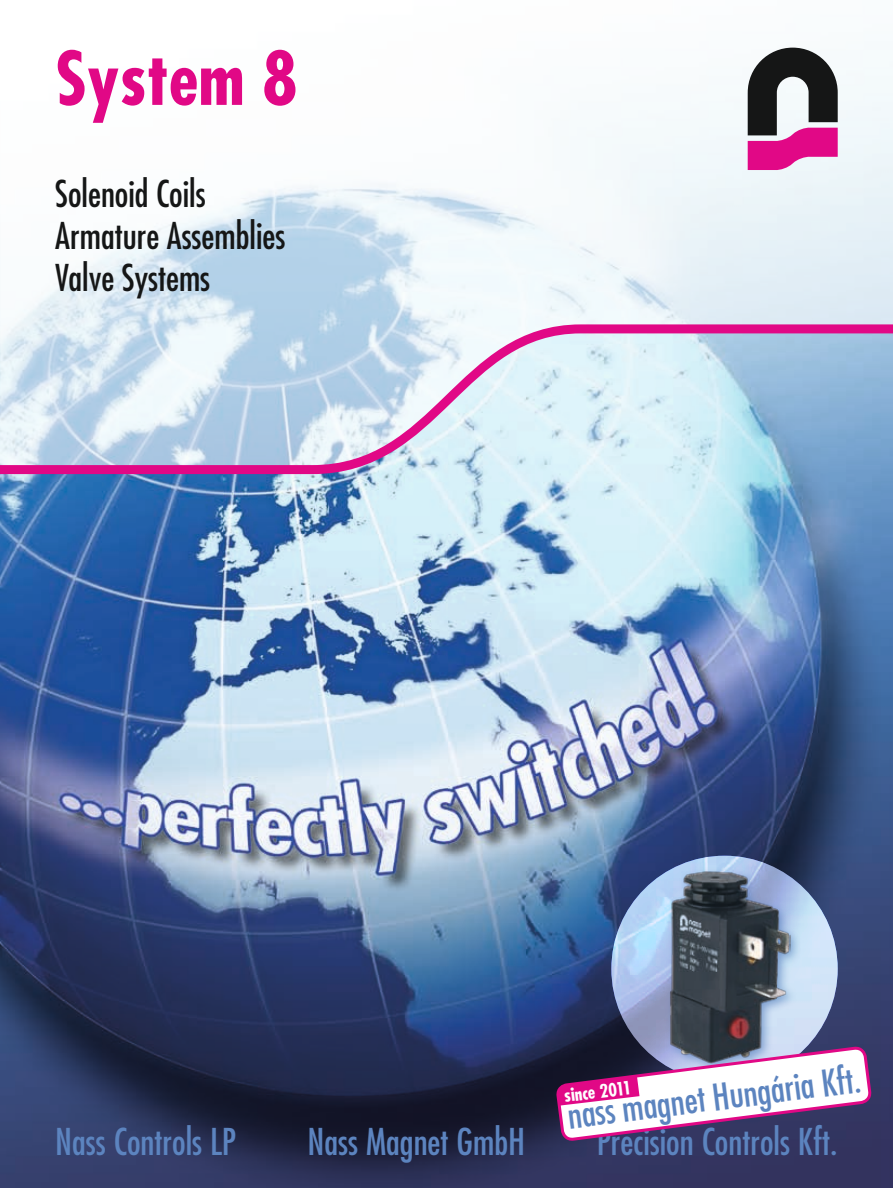
<style>
.page{position:relative;width:893px;height:1188px;background:#fff}
.page>*{position:absolute;margin:0;border:0;box-sizing:border-box;transform-origin:0 0}
.t1{font:700 condensed 72px "Futura";color:#e10886}
.t2{font:condensed 36px "Futura";color:#5c84bf}
.t3{font:condensed 36px/42px "Futura";color:#151616}
.t4{font:700 condensed 18px "Futura";color:#fff}
</style>
<div class="page">
<img style="left:0;top:479px;width:893px;height:709px">
<svg style="left:21px;top:47px;width:872px;height:273px;fill:#f5fafc"></svg>
<svg style="left:611px;top:856px;width:227px;height:226px;background:#b7cdec"></svg>
<div style="left:665px;top:867px;width:136px;height:208px;background:#5c84bf;opacity:.7"></div>
<img style="left:668px;top:869px;width:122px;height:178px">
<svg style="left:748px;top:48px;width:90px;height:122px"></svg>
<svg style="left:557px;top:1047px;width:314px;height:93px"></svg>
<svg style="left:0;top:320px;width:893px;height:159px;background:#c5cfe6"></svg>
<h1 class="t1" style="left:55px;top:32px;width:244px">System 8</h1>
<p class="t3" style="left:55px;top:172px;width:232px">Solenoid Coils<br>Armature Assemblies<br>Valve Systems</p>
<p class="t2" style="left:565px;top:1093px;width:297px;rotate:-7deg">nass magnet Hungária Kft.</p>
<p class="t4" style="left:563px;top:1084px;width:69px;rotate:-7deg">since 2011</p>
<p class="t2" style="left:55px;top:1119px;width:182px">Nass Controls LP</p>
<p class="t2" style="left:308px;top:1119px;width:219px">Nass Magnet GmbH</p>
<p class="t2" style="left:597px;top:1119px;width:242px">Precision Controls Kft.</p>
</div>
